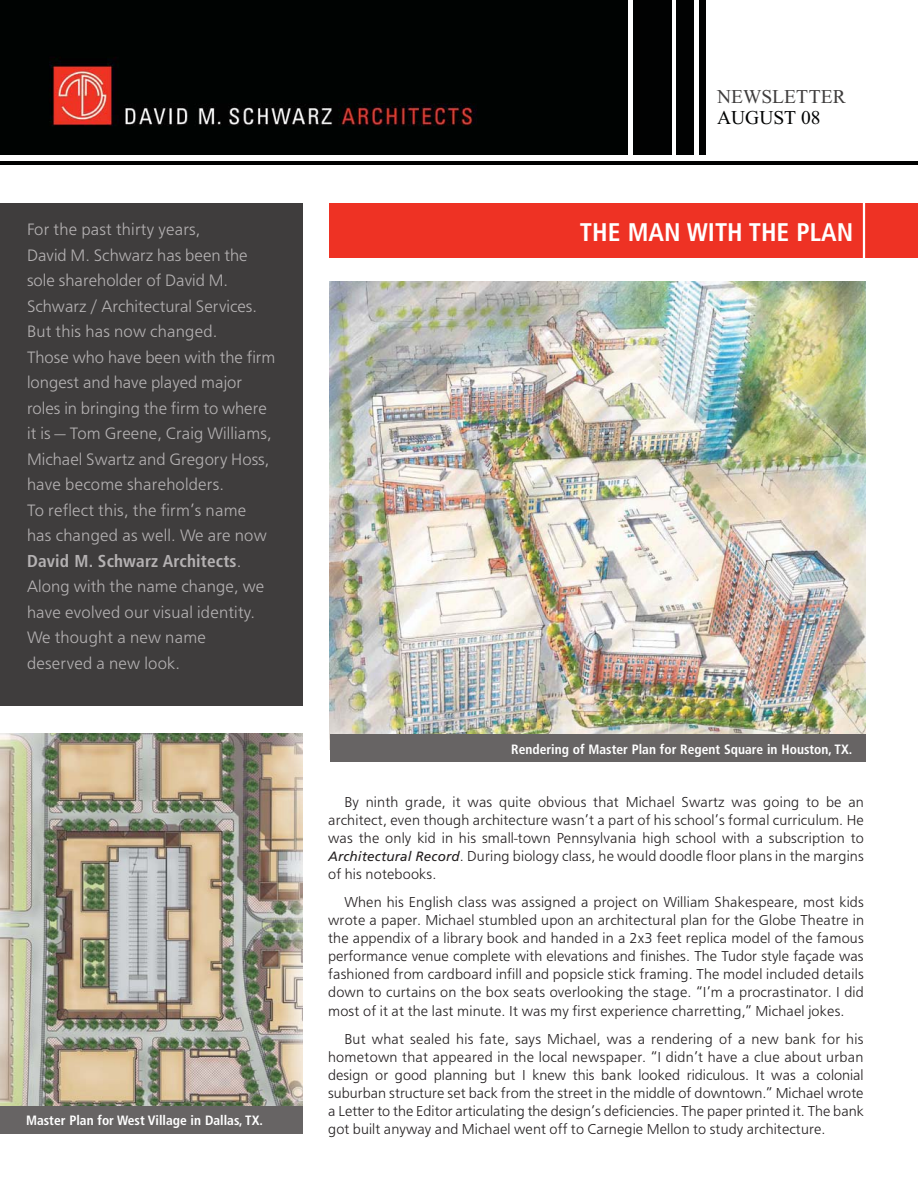
<style>
.page{position:relative;width:918px;height:1188px;background:#fff}
.page>*{position:absolute;margin:0;border:0;box-sizing:border-box;transform-origin:0 0}
.t1{font:700 condensed 25.5px "Frutiger";color:#fff}
.t2{font:19.5px "Times New Roman";color:#3f3d3d}
.t3{font:19.5px "Times New Roman";color:#010202}
.t4{font:17.25px/25.5px "Frutiger";letter-spacing:.005em;color:#b5b2b3}
.t5{font:15px/18px "Frutiger";letter-spacing:.01em;color:#231f20;text-align:justify}
.t6{font:700 condensed 13.5px "Frutiger";color:#fff}
.s1{font-weight:700;font-stretch:condensed}
.s2{font-style:italic;font-size:13.5px}
</style>
<div class="page">
<div style="left:0;top:203px;width:303px;height:502px;background:#3f3d3d"></div>
<div style="left:330px;top:203px;width:588px;height:54px;background:#ee3224"></div>
<img style="left:330px;top:281px;width:535px;height:454px">
<hr style="left:863px;top:189px;width:2px;height:83px;background:#fff">
<hr style="left:0;top:161px;width:918px;height:3px;background:#010202">
<img style="left:0;top:0;width:628px;height:155px">
<div style="left:633px;top:0;width:38px;height:155px;background:#010202"></div>
<div style="left:676px;top:0;width:18px;height:155px;background:#010202"></div>
<div style="left:699px;top:0;width:7px;height:155px;background:#010202"></div>
<div style="left:330px;top:735px;width:536px;height:27px;background:#676464"></div>
<img style="left:0;top:733px;width:303px;height:374px">
<div style="left:0;top:1107px;width:303px;height:27px;background:#676464"></div>
<p class="t4" style="left:27px;top:218px;width:250px">For the past thirty years,<br>David M. Schwarz has been the sole shareholder of David M.<br>Schwarz / Architectural Services.<br>But this has now changed.<br>Those who have been with the firm longest and have played major roles in bringing the firm to where it is — Tom Greene, Craig Williams,<br>Michael Swartz and Gregory Hoss, have become shareholders.<br>To reflect this, the firm’s name<br>has changed as well. We are now<br><span class="s1">David M. Schwarz Architects</span>.<br>Along with the name change, we have evolved our visual identity.<br>We thought a new name deserved a new look.</p>
<p class="t6" style="left:26px;top:1115px;width:238px">Master Plan for West Village in Dallas, TX.</p>
<h2 class="t2" style="left:717px;top:85px;width:130px">NEWSLETTER</h2>
<h2 class="t3" style="left:717px;top:106px;width:105px">AUGUST 08</h2>
<h1 class="t1" style="left:580px;top:222px;width:275px">THE MAN WITH THE PLAN</h1>
<p class="t6" style="left:511px;top:744px;width:343px">Rendering of Master Plan for Regent Square in Houston, TX.</p>
<p class="t5" style="left:328px;top:794px;width:537px;text-indent:16px">By ninth grade, it was quite obvious that Michael Swartz was going to be an architect, even though architecture wasn’t a part of his school’s formal curriculum. He was the only kid in his small-town Pennsylvania high school with a subscription to <span class="s2">Architectural Record</span>. During biology class, he would doodle floor plans in the margins of his notebooks.</p>
<p class="t5" style="left:328px;top:895px;width:537px;text-indent:16px">When his English class was assigned a project on William Shakespeare, most kids wrote a paper. Michael stumbled upon an architectural plan for the Globe Theatre in the appendix of a library book and handed in a 2x3 feet replica model of the famous performance venue complete with elevations and finishes. The Tudor style façade was fashioned from cardboard infill and popsicle stick framing. The model included details down to curtains on the box seats overlooking the stage. “I’m a procrastinator. I did most of it at the last minute. It was my first experience charretting,” Michael jokes.</p>
<p class="t5" style="left:328px;top:1032px;width:537px;text-indent:16px">But what sealed his fate, says Michael, was a rendering of a new bank for his hometown that appeared in the local newspaper. “I didn’t have a clue about urban design or good planning but I knew this bank looked ridiculous. It was a colonial suburban structure set back from the street in the middle of downtown.” Michael wrote a Letter to the Editor articulating the design’s deficiencies. The paper printed it. The bank got built anyway and Michael went off to Carnegie Mellon to study architecture.</p>
</div>
